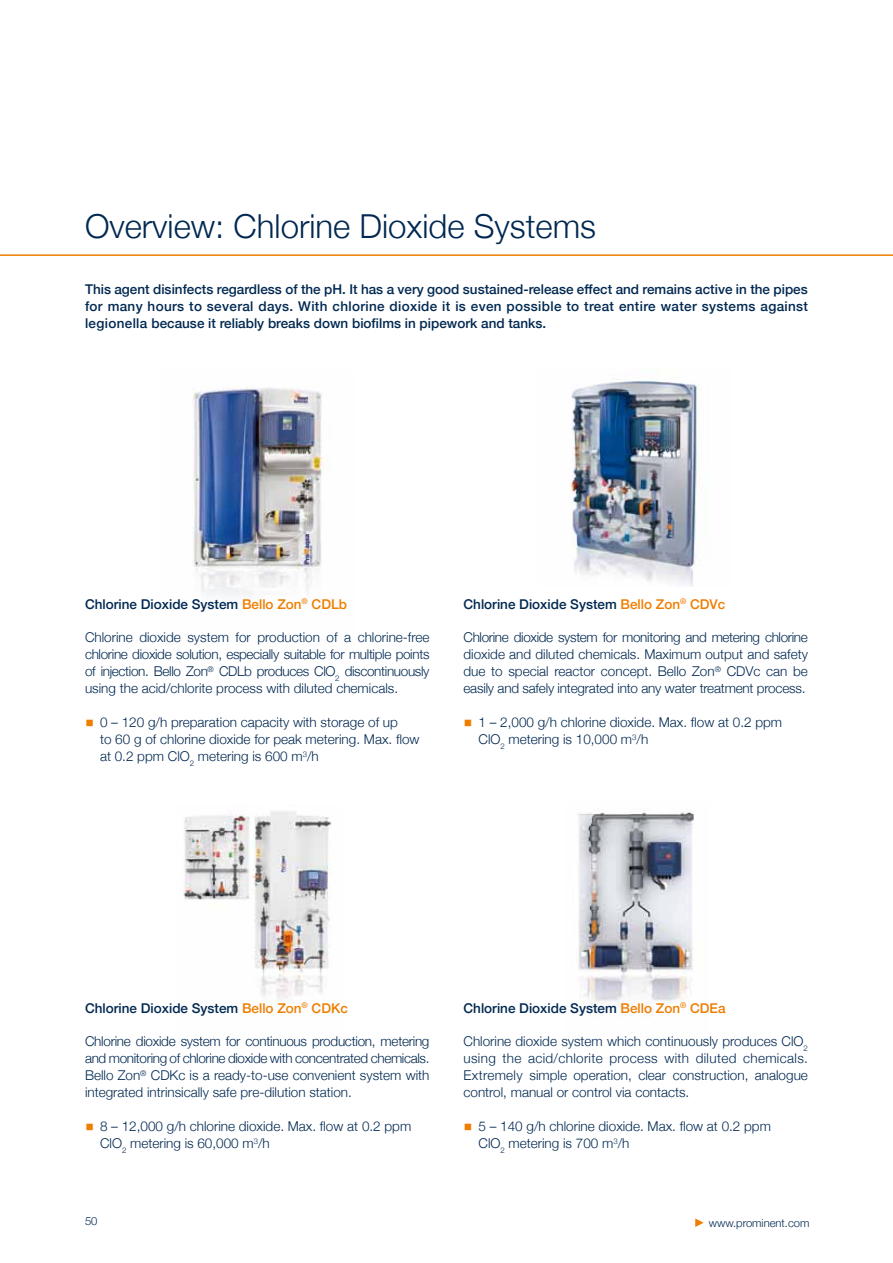
<style>
.page{position:relative;width:893px;height:1263px;background:#fff}
.page>*{position:absolute;margin:0;border:0;box-sizing:border-box;transform-origin:0 0}
.t1{font:300 33px "Helvetica Neue";color:#002851}
.t2{font:300 13.5px/17px "Helvetica Neue";color:#002851;text-align:justify}
.t3{font:500 13.5px/17px "Helvetica Neue";color:#002851;text-align:justify}
.t4{font:300 11.25px "Helvetica Neue";color:#002851}
.s1{color:#ef7d00}
</style>
<div class="page">
<svg style="left:695px;top:1218px;width:9px;height:9px"></svg>
<img style="left:571px;top:379px;width:130px;height:208px">
<img style="left:192px;top:386px;width:139px;height:210px">
<img style="left:578px;top:811px;width:116px;height:198px">
<hr style="left:0;top:254px;width:893px;height:2px;background:#ef7d00">
<img style="left:183px;top:811px;width:149px;height:190px">
<h1 class="t1" style="left:85px;top:200px;width:512px">Overview: Chlorine Dioxide Systems</h1>
<p class="t3" style="left:85px;top:279px;width:724px">This agent disinfects regardless of the pH. It has a very good sustained-release effect and remains active in the pipes for many hours to several days. With chlorine dioxide it is even possible to treat entire water systems against legionella because it reliably breaks down biofilms in pipework and tanks.</p>
<p class="t3" style="left:85px;top:594px;width:264px">Chlorine Dioxide System <span class="s1">Bello Zon</span><sup>®</sup> <span class="s1">CDLb</span></p>
<p class="t2" style="left:85px;top:628px;width:346px">Chlorine dioxide system for production of a chlorine-free chlorine dioxide solution, especially suitable for multiple points of injection. Bello Zon<sup>®</sup> CDLb produces ClO<sub>2</sub> discontinuously using the acid/chlorite process with diluted chemicals.</p>
<p class="t2" style="left:100px;top:713px;width:321px;text-align:left;text-indent:-15px"><span class="s1">○</span> 0 – 120 g/h preparation capacity with storage of up<br>to 60 g of chlorine dioxide for peak metering. Max. flow at 0.2 ppm ClO<sub>2</sub> metering is 600 m<sup>3</sup>/h</p>
<p class="t3" style="left:463px;top:594px;width:263px">Chlorine Dioxide System <span class="s1">Bello Zon</span><sup>®</sup> <span class="s1">CDVc</span></p>
<p class="t2" style="left:463px;top:628px;width:346px">Chlorine dioxide system for monitoring and metering chlorine dioxide and diluted chemicals. Maximum output and safety due to special reactor concept. Bello Zon<sup>®</sup> CDVc can be easily and safely integrated into any water treatment process.</p>
<p class="t2" style="left:478px;top:713px;width:305px;text-indent:-15px"><span class="s1">○</span> 1 – 2,000 g/h chlorine dioxide. Max. flow at 0.2 ppm<br>ClO<sub>2</sub> metering is 10,000 m<sup>3</sup>/h</p>
<p class="t3" style="left:85px;top:998px;width:264px">Chlorine Dioxide System <span class="s1">Bello Zon</span><sup>®</sup> <span class="s1">CDKc</span></p>
<p class="t2" style="left:85px;top:1032px;width:346px">Chlorine dioxide system for continuous production, metering and monitoring of chlorine dioxide with concentrated chemicals.<br>Bello Zon<sup>®</sup> CDKc is a ready-to-use convenient system with integrated intrinsically safe pre-dilution station.</p>
<p class="t2" style="left:100px;top:1117px;width:313px;text-indent:-15px"><span class="s1">○</span> 8 – 12,000 g/h chlorine dioxide. Max. flow at 0.2 ppm<br>ClO<sub>2</sub> metering is 60,000 m<sup>3</sup>/h</p>
<p class="t3" style="left:463px;top:998px;width:264px">Chlorine Dioxide System <span class="s1">Bello Zon</span><sup>®</sup> <span class="s1">CDEa</span></p>
<p class="t2" style="left:463px;top:1032px;width:346px">Chlorine dioxide system which continuously produces ClO<sub>2 </sub>using the acid/chlorite process with diluted chemicals.<br>Extremely simple operation, clear construction, analogue control, manual or control via contacts.</p>
<p class="t2" style="left:478px;top:1117px;width:294px;text-indent:-15px"><span class="s1">○</span> 5 – 140 g/h chlorine dioxide. Max. flow at 0.2 ppm<br>ClO<sub>2</sub> metering is 700 m<sup>3</sup>/h</p>
<p class="t4" style="left:85px;top:1212px;width:14px">50</p>
<p class="t4" style="left:709px;top:1214px;width:102px">www.prominent.com</p>
</div>
